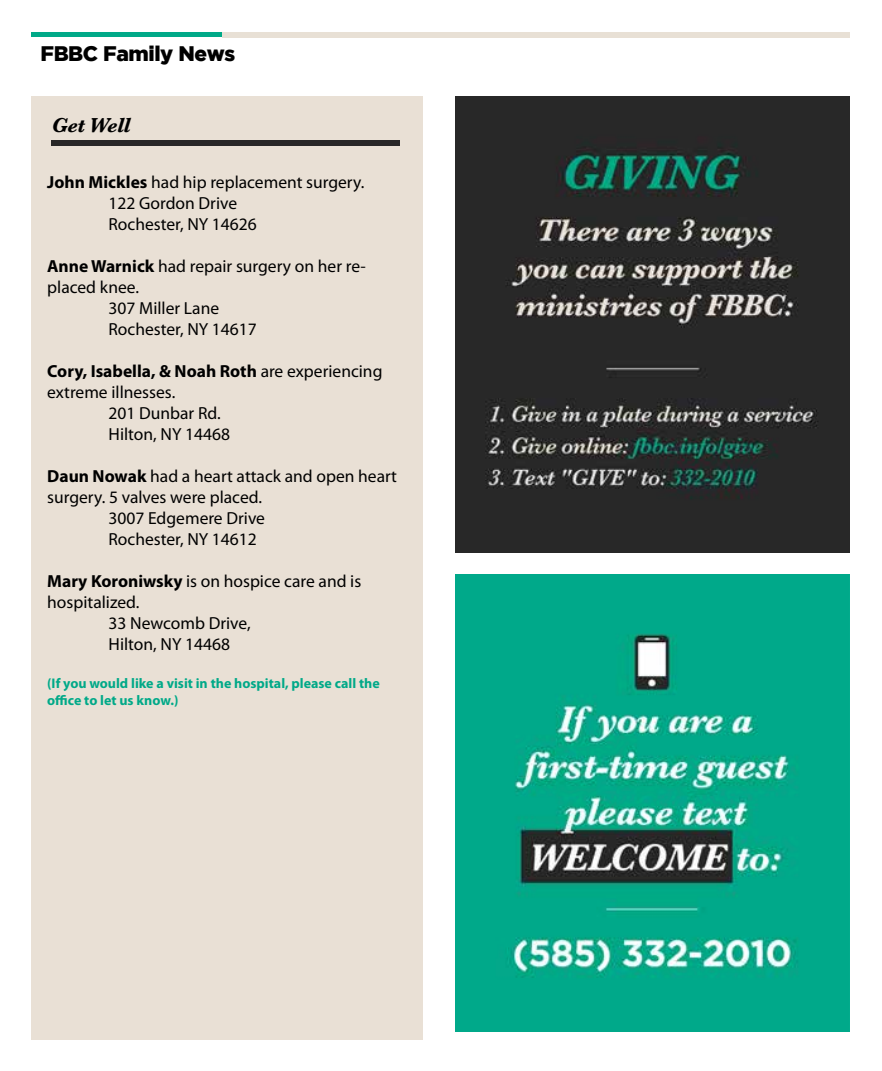
<style>
.page{position:relative;width:882px;height:1071px;background:#fff}
.page>*{position:absolute;margin:0;border:0;box-sizing:border-box;transform-origin:0 0}
.t1{font:900 21px "Gotham";letter-spacing:-.02em;color:#000}
.t2{font:italic 700 21px "Baskerville";letter-spacing:-.02em;color:#000}
.t3{font:17.5px/21px "Myriad Pro";color:#000}
.t4{font:700 17.5px "Myriad Pro";color:#000}
.t5{font:700 14px/16.8px "Myriad Pro";color:#00a988}
.s1{font-weight:700}
.s2{font-weight:400}
</style>
<div class="page">
<hr style="left:31px;top:32px;width:191px;height:4px;background:#00a988">
<div style="left:222px;top:32px;width:628px;height:5px;background:#e8e0d5"></div>
<img style="left:456px;top:575px;width:393px;height:457px">
<div style="left:32px;top:96px;width:391px;height:944px;background:#e9e0d5"></div>
<div style="left:52px;top:140px;width:348px;height:5px;background:#282727"></div>
<img style="left:456px;top:96px;width:393px;height:457px">
<p class="t1" style="left:41px;top:41px;width:196px">FBBC Family News</p>
<p class="t2" style="left:52px;top:110px;width:80px">Get Well</p>
<p class="t3" style="left:108px;top:171px;width:257px;text-indent:-61px"><span class="s1">John Mickles</span> had hip replacement surgery.<br>122 Gordon Drive<br>Rochester, NY 14626</p>
<p class="t3" style="left:47px;top:255px;width:320px"><span class="s1">Anne Warnick</span> had repair surgery on her re-</p>
<p class="t3" style="left:47px;top:276px;width:93px">placed knee.</p>
<p class="t3" style="left:108px;top:297px;width:112px">307 Miller Lane</p>
<p class="t3" style="left:108px;top:318px;width:150px">Rochester, NY 14617</p>
<p class="t4" style="left:47px;top:360px;width:337px">Cory, Isabella, &amp; Noah Roth <span class="s2">are experiencing</span></p>
<p class="t3" style="left:47px;top:381px;width:130px">extreme illnesses.</p>
<p class="t3" style="left:108px;top:402px;width:114px">201 Dunbar Rd.</p>
<p class="t3" style="left:108px;top:423px;width:123px">Hilton, NY 14468</p>
<p class="t3" style="left:47px;top:465px;width:351px"><span class="s1">Daun Nowak</span> had a heart attack and open heart</p>
<p class="t3" style="left:47px;top:486px;width:216px">surgery. 5 valves were placed.</p>
<p class="t3" style="left:108px;top:507px;width:158px">3007 Edgemere Drive</p>
<p class="t3" style="left:108px;top:528px;width:150px">Rochester, NY 14612</p>
<p class="t3" style="left:47px;top:570px;width:316px"><span class="s1">Mary Koroniwsky</span> is on hospice care and is</p>
<p class="t3" style="left:47px;top:591px;width:94px">hospitalized.</p>
<p class="t3" style="left:108px;top:612px;width:144px">33 Newcomb Drive,</p>
<p class="t3" style="left:108px;top:633px;width:123px">Hilton, NY 14468</p>
<p class="t5" style="left:47px;top:674px;width:334px">(If you would like a visit in the hospital, please call the office to let us know.)</p>
</div>
